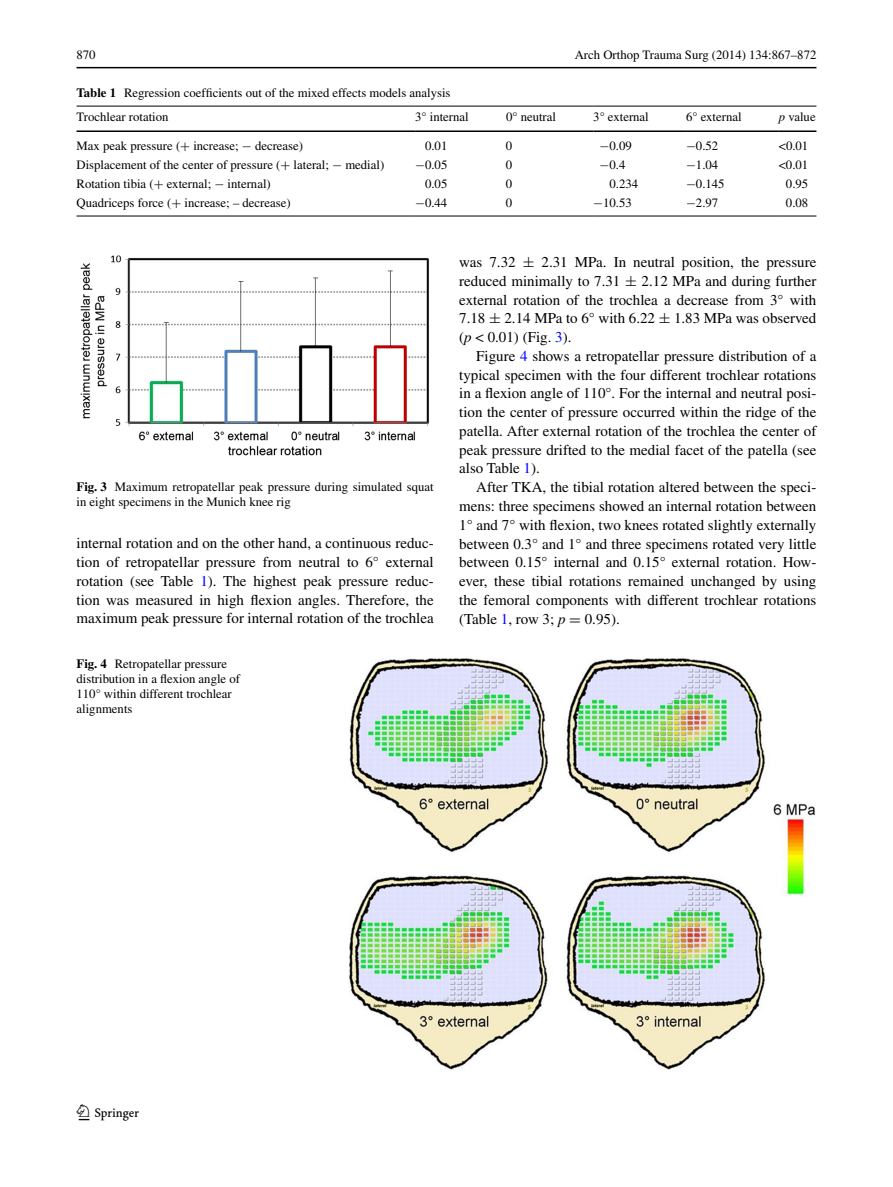
<style>
.page{position:relative;width:893px;height:1187px;background:#fff}
.page>*{position:absolute;margin:0;border:0;box-sizing:border-box;transform-origin:0 0}
.t1{font:22.5px "Springnew";color:#000}
.t2{font:15px/18.8px "Times";color:#000;text-align:justify}
.t3{font:12.75px/15px "Times";color:#000}
.s1{font-weight:700}
.s2{font-style:italic}
.s3{font-family:"MTSY"}
.s4{color:#00f}
</style>
<div class="page">
<hr style="left:77px;top:67px;width:739px;height:1px;background:#000">
<hr style="left:77px;top:106px;width:338px;height:1px;background:#000">
<hr style="left:77px;top:130px;width:338px;height:2px;background:#000">
<hr style="left:415px;top:106px;width:91px;height:1px;background:#000">
<hr style="left:415px;top:130px;width:91px;height:2px;background:#000">
<hr style="left:506px;top:106px;width:87px;height:1px;background:#000">
<hr style="left:506px;top:130px;width:87px;height:2px;background:#000">
<hr style="left:593px;top:106px;width:93px;height:1px;background:#000">
<hr style="left:593px;top:130px;width:93px;height:2px;background:#000">
<hr style="left:686px;top:106px;width:93px;height:1px;background:#000">
<hr style="left:686px;top:130px;width:93px;height:2px;background:#000">
<hr style="left:779px;top:106px;width:37px;height:1px;background:#000">
<hr style="left:779px;top:130px;width:37px;height:2px;background:#000">
<hr style="left:77px;top:215px;width:338px;height:1px;background:#000">
<hr style="left:415px;top:215px;width:91px;height:1px;background:#000">
<hr style="left:506px;top:215px;width:87px;height:1px;background:#000">
<hr style="left:593px;top:215px;width:93px;height:1px;background:#000">
<hr style="left:686px;top:215px;width:93px;height:1px;background:#000">
<hr style="left:779px;top:215px;width:37px;height:1px;background:#000">
<img style="left:81px;top:255px;width:348px;height:200px">
<img style="left:349px;top:658px;width:467px;height:412px">
<p class="t3" style="left:77px;top:48px;width:21px">870</p>
<p class="t3" style="left:575px;top:48px;width:243px">Arch Orthop Trauma Surg (2014) 134:867–872</p>
<p class="t3" style="left:77px;top:80px;width:376px;line-height:24.8px"><span class="s1">Table 1</span> Regression coefficients out of the mixed effects models analysis<br>Trochlear rotation</p>
<p class="t3" style="left:415px;top:110px;width:55px">3° internal</p>
<p class="t3" style="left:506px;top:110px;width:52px">0° neutral</p>
<p class="t3" style="left:593px;top:110px;width:57px">3° external</p>
<p class="t3" style="left:686px;top:110px;width:57px">6° external</p>
<p class="t3" style="left:779px;top:110px;width:38px"><span class="s2">p</span> value</p>
<p class="t3" style="left:77px;top:138px;width:228px">Max peak pressure (<span class="s3">+</span> increase; <span class="s3">−</span> decrease)</p>
<p class="t3" style="left:425px;top:138px;width:24px">0.01</p>
<p class="t3" style="left:506px;top:138px;width:8px">0</p>
<p class="t3" style="left:600px;top:138px;width:34px"><span class="s3">−</span>0.09</p>
<p class="t3" style="left:686px;top:138px;width:34px"><span class="s3">−</span>0.52</p>
<p class="t3" style="left:779px;top:138px;width:31px">&lt;0.01</p>
<p class="t3" style="left:77px;top:157px;width:309px">Displacement of the center of pressure (<span class="s3">+</span> lateral; <span class="s3">−</span> medial)</p>
<p class="t3" style="left:415px;top:157px;width:34px"><span class="s3">−</span>0.05</p>
<p class="t3" style="left:506px;top:157px;width:8px">0</p>
<p class="t3" style="left:600px;top:157px;width:27px"><span class="s3">−</span>0.4</p>
<p class="t3" style="left:686px;top:157px;width:34px"><span class="s3">−</span>1.04</p>
<p class="t3" style="left:779px;top:157px;width:31px">&lt;0.01</p>
<p class="t3" style="left:76px;top:176px;width:196px">Rotation tibia (<span class="s3">+</span> external; <span class="s3">−</span> internal)</p>
<p class="t3" style="left:425px;top:176px;width:24px">0.05</p>
<p class="t3" style="left:506px;top:176px;width:8px">0</p>
<p class="t3" style="left:610px;top:176px;width:30px">0.234</p>
<p class="t3" style="left:686px;top:176px;width:40px"><span class="s3">−</span>0.145</p>
<p class="t3" style="left:786px;top:176px;width:24px">0.95</p>
<p class="t3" style="left:76px;top:196px;width:216px">Quadriceps force (<span class="s3">+</span> increase; – decrease)</p>
<p class="t3" style="left:415px;top:196px;width:34px"><span class="s3">−</span>0.44</p>
<p class="t3" style="left:506px;top:196px;width:8px">0</p>
<p class="t3" style="left:593px;top:196px;width:40px"><span class="s3">−</span>10.53</p>
<p class="t3" style="left:686px;top:196px;width:34px"><span class="s3">−</span>2.97</p>
<p class="t3" style="left:786px;top:196px;width:24px">0.08</p>
<p class="t3" style="left:77px;top:479px;width:359px"><span class="s1">Fig. 3</span> Maximum retropatellar peak pressure during simulated squat in eight specimens in the Munich knee rig</p>
<p class="t2" style="left:77px;top:534px;width:359px">internal rotation and on the other hand, a continuous reduc&shy;tion of retropatellar pressure from neutral to 6° external rotation (see Table <span class="s4">1</span>). The highest peak pressure reduc&shy;tion was measured in high flexion angles. Therefore, the maximum peak pressure for internal rotation of the trochlea</p>
<p class="t3" style="left:77px;top:656px;width:165px"><span class="s1">Fig. 4</span> Retropatellar pressure distribution in a flexion angle of<br>110° within different trochlear alignments</p>
<p class="t2" style="left:459px;top:252px;width:359px">was 7.32 <span class="s3">±</span> 2.31 MPa. In neutral position, the pressure reduced minimally to 7.31 <span class="s3">±</span> 2.12 MPa and during further external rotation of the trochlea a decrease from 3° with 7.18 <span class="s3">±</span> 2.14 MPa to 6° with 6.22 <span class="s3">±</span> 1.83 MPa was observed (<span class="s2">p</span> &lt; 0.01) (Fig. <span class="s4">3</span>).</p>
<p class="t2" style="left:459px;top:346px;width:359px;text-indent:17px">Figure <span class="s4">4</span> shows a retropatellar pressure distribution of a typical specimen with the four different trochlear rotations in a flexion angle of 110°. For the internal and neutral posi&shy;tion the center of pressure occurred within the ridge of the patella. After external rotation of the trochlea the center of peak pressure drifted to the medial facet of the patella (see also Table <span class="s4">1</span>).</p>
<p class="t2" style="left:459px;top:477px;width:359px;text-indent:17px">After TKA, the tibial rotation altered between the speci&shy;mens: three specimens showed an internal rotation between 1° and 7° with flexion, two knees rotated slightly externally between 0.3° and 1° and three specimens rotated very little between 0.15° internal and 0.15° external rotation. How&shy;ever, these tibial rotations remained unchanged by using the femoral components with different trochlear rotations (Table <span class="s4">1</span>, row 3; <span class="s2">p</span> <span class="s3">=</span> 0.95).</p>
<h1 class="t1" style="left:79px;top:1104px;width:62px">1 3</h1>
</div>
